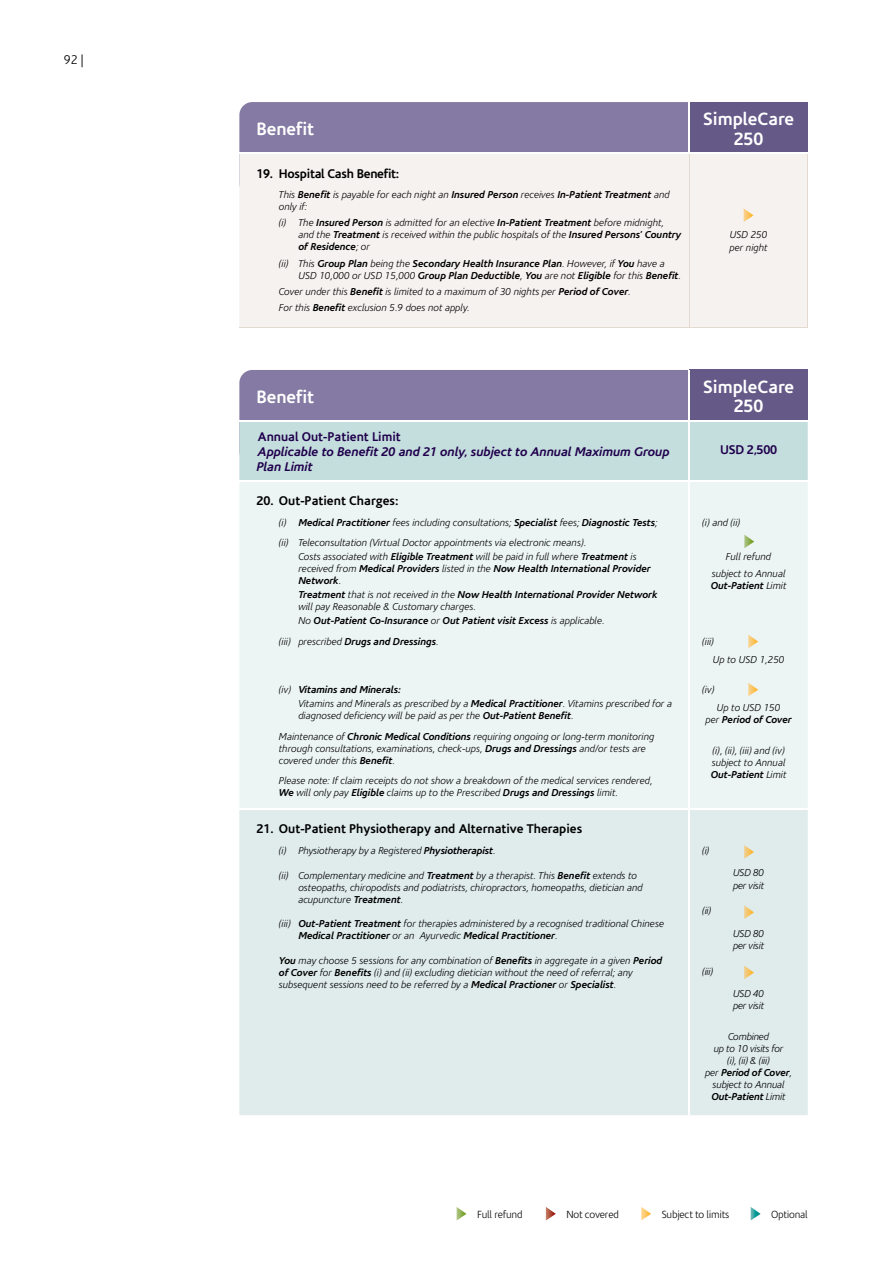
<style>
.page{position:relative;width:893px;height:1263px;background:#fff}
.page>*{position:absolute;margin:0;border:0;box-sizing:border-box;transform-origin:0 0}
.t1{font:700 18px/19.5px "Corisande";color:#fff;text-align:center}
.t2{font:700 12.75px "Corisande";color:#000}
.t3{font:italic 700 12.75px/15px "Corisande";color:#1f004c}
.t4{font:700 12.75px "Corisande";color:#1f004c}
.t5{font:700 12.75px "Corisande";letter-spacing:-.02em;color:#000}
.t6{font:300 12.75px "Corisande";color:#000}
.t7{font:300 10.5px "Corisande";letter-spacing:-.02em;color:#000}
.t8{font:italic 300 10.2px/12px "Corisande";color:#000}
.t9{font:italic 700 10.2px/12px "Corisande";color:#000}
.t10{font:italic 300 10.2px/12.1px "Corisande";letter-spacing:-.02em;color:#000}
.s1{font-weight:700}
.s2{font-weight:300}
</style>
<div class="page">
<div style="left:239px;top:102px;width:449px;height:50px;background:#847aa3"></div>
<svg style="left:457px;top:1207px;width:9px;height:13px"></svg>
<svg style="left:546px;top:1207px;width:10px;height:13px"></svg>
<svg style="left:751px;top:1207px;width:10px;height:13px"></svg>
<svg style="left:641px;top:1207px;width:10px;height:13px"></svg>
<div style="left:239px;top:370px;width:449px;height:50px;background:#847aa3"></div>
<div style="left:689px;top:370px;width:119px;height:51px;background:#655988"></div>
<div style="left:239px;top:422px;width:569px;height:58px;background:#c4dddd"></div>
<div style="left:239px;top:482px;width:569px;height:326px;background:#edf4f4"></div>
<div style="left:239px;top:810px;width:569px;height:305px;background:#dfeceb"></div>
<hr style="left:689px;top:481px;width:1px;height:327px;background:#fff">
<hr style="left:689px;top:810px;width:1px;height:305px;background:#fff">
<hr style="left:689px;top:370px;width:1px;height:50px;background:#fff">
<hr style="left:239px;top:420px;width:569px;height:2px;background:#fff">
<hr style="left:689px;top:422px;width:1px;height:58px;background:#fff">
<svg style="left:744px;top:535px;width:10px;height:13px"></svg>
<svg style="left:748px;top:635px;width:10px;height:13px"></svg>
<svg style="left:748px;top:683px;width:10px;height:13px"></svg>
<svg style="left:744px;top:845px;width:10px;height:14px"></svg>
<svg style="left:744px;top:905px;width:10px;height:14px"></svg>
<svg style="left:744px;top:966px;width:10px;height:13px"></svg>
<div style="left:689px;top:102px;width:119px;height:51px;background:#655988"></div>
<div style="left:239px;top:154px;width:568px;height:173px;background:#f5f2ef"></div>
<hr style="left:689px;top:154px;width:1px;height:173px;background:#e2d9d1">
<hr style="left:807px;top:154px;width:1px;height:173px;background:#e2d9d1">
<hr style="left:239px;top:327px;width:569px;height:1px;background:#e2d9d1">
<hr style="left:239px;top:152px;width:569px;height:2px;background:#fff">
<hr style="left:689px;top:102px;width:1px;height:50px;background:#fff">
<svg style="left:744px;top:208px;width:9px;height:14px"></svg>
<p class="t6" style="left:64px;top:53px;width:21px">92 |</p>
<h1 class="t1" style="left:256px;top:119px;width:59px">Benefit</h1>
<h1 class="t1" style="left:703px;top:109px;width:93px">SimpleCare<br>250</h1>
<p class="t5" style="left:256px;top:166px;width:144px">19. Hospital Cash Benefit:</p>
<p class="t8" style="left:279px;top:189px;width:392px">This <span class="s1">Benefit</span> is payable for each night an <span class="s1">Insured Person</span> receives <span class="s1">In-Patient Treatment</span> and only if:</p>
<p class="t8" style="left:298px;top:217px;width:384px;text-indent:-20px">(i) The <span class="s1">Insured Person</span> is admitted for an elective <span class="s1">In-Patient Treatment</span> before midnight, and the <span class="s1">Treatment</span> is received within the public hospitals of the <span class="s1">Insured Persons’ Country of Residence</span>; or</p>
<p class="t9" style="left:298px;top:257px;width:384px;text-indent:-20px"><span class="s2">(ii) This</span> Group Plan <span class="s2">being the</span> Secondary Health Insurance Plan<span class="s2">. However, if</span> You <span class="s2">have a<br>USD 10,000 or USD 15,000</span> Group Plan Deductible<span class="s2">,</span> You <span class="s2">are not</span> Eligible <span class="s2">for this</span> Benefit<span class="s2">.</span></p>
<p class="t8" style="left:279px;top:284px;width:353px;line-height:16.2px">Cover under this <span class="s1">Benefit</span> is limited to a maximum of 30 nights per <span class="s1">Period of Cover</span>.<br>For this <span class="s1">Benefit</span> exclusion 5.9 does not apply.</p>
<p class="t8" style="left:729px;top:229px;width:40px">USD 250 per night</p>
<h1 class="t1" style="left:256px;top:387px;width:59px">Benefit</h1>
<h1 class="t1" style="left:703px;top:377px;width:93px">SimpleCare<br>250</h1>
<p class="t4" style="left:258px;top:429px;width:144px">Annual Out-Patient Limit</p>
<p class="t3" style="left:256px;top:445px;width:415px">Applicable to Benefit 20 and 21 only, subject to Annual Maximum Group<br>Plan Limit</p>
<p class="t4" style="left:720px;top:443px;width:59px">USD 2,500</p>
<p class="t2" style="left:256px;top:493px;width:144px">20. Out-Patient Charges:</p>
<p class="t8" style="left:279px;top:512px;width:380px;line-height:20.5px">(i) <span class="s1">Medical Practitioner</span> fees including consultations; <span class="s1">Specialist</span> fees; <span class="s1">Diagnostic Tests</span>; (ii) Teleconsultation (Virtual Doctor appointments via electronic means).</p>
<p class="t9" style="left:298px;top:551px;width:354px"><span class="s2">Costs associated with</span> Eligible Treatment <span class="s2">will be paid in full where</span> Treatment <span class="s2">is received from</span> Medical Providers <span class="s2">listed in the</span> Now Health International Provider<br>Network<span class="s2">.</span></p>
<p class="t8" style="left:298px;top:589px;width:361px"><span class="s1">Treatment</span> that is not received in the <span class="s1">Now Health International Provider Network </span>will pay Reasonable &amp; Customary charges.</p>
<p class="t9" style="left:279px;top:611px;width:327px;line-height:20.5px;text-indent:19px"><span class="s2">No</span> Out-Patient Co-Insurance <span class="s2">or</span> Out Patient visit Excess <span class="s2">is applicable. (iii) prescribed</span> Drugs and Dressings<span class="s2">.</span></p>
<p class="t8" style="left:298px;top:683px;width:375px;line-height:14.1px;text-indent:-19px">(iv) <span class="s1">Vitamins and Minerals:<br></span>Vitamins and Minerals as prescribed by a <span class="s1">Medical Practitioner</span>. Vitamins prescribed for a</p>
<p class="t8" style="left:279px;top:706px;width:377px;line-height:20.5px;text-indent:19px">diagnosed deficiency will be paid as per the <span class="s1">Out-Patient Benefit</span>.<br>Maintenance of <span class="s1">Chronic Medical Conditions</span> requiring ongoing or long-term monitoring</p>
<p class="t8" style="left:279px;top:742px;width:369px">through consultations, examinations, check-ups, <span class="s1">Drugs and Dressings</span> and/or tests are covered under this <span class="s1">Benefit</span>.</p>
<p class="t8" style="left:279px;top:775px;width:375px">Please note: If claim receipts do not show a breakdown of the medical services rendered,<br><span class="s1">We</span> will only pay <span class="s1">Eligible</span> claims up to the Prescribed <span class="s1">Drugs and Dressings</span> limit.</p>
<p class="t8" style="left:702px;top:517px;width:40px">(i) and (ii)</p>
<p class="t8" style="left:712px;top:549px;width:75px;line-height:16.4px;text-align:center">Full refund subject to Annual</p>
<p class="t9" style="left:711px;top:580px;width:77px">Out-Patient <span class="s2">Limit</span></p>
<p class="t8" style="left:713px;top:633px;width:73px;line-height:17.7px;text-indent:-11px">(iii)<br>Up to USD 1,250</p>
<p class="t8" style="left:702px;top:684px;width:14px">(iv)</p>
<p class="t8" style="left:705px;top:702px;width:88px;text-align:center">Up to USD 150<br>per <span class="s1">Period of Cover</span></p>
<p class="t8" style="left:711px;top:744px;width:77px">(i), (ii), (iii) and (iv) subject to Annual<br><span class="s1">Out-Patient</span> Limit</p>
<p class="t2" style="left:256px;top:822px;width:327px">21. Out-Patient Physiotherapy and Alternative Therapies</p>
<p class="t8" style="left:279px;top:845px;width:218px">(i) Physiotherapy by a Registered <span class="s1">Physiotherapist</span>.</p>
<p class="t8" style="left:298px;top:869px;width:346px;text-indent:-19px">(ii) Complementary medicine and <span class="s1">Treatment</span> by a therapist. This <span class="s1">Benefit</span> extends to osteopaths, chiropodists and podiatrists, chiropractors, homeopaths, dietician and acupuncture <span class="s1">Treatment</span>.</p>
<p class="t8" style="left:298px;top:918px;width:367px;text-indent:-19px">(iii) <span class="s1">Out-Patient Treatment</span> for therapies administered by a recognised traditional Chinese<br><span class="s1">Medical Practitioner</span> or an Ayurvedic <span class="s1">Medical Practitioner</span>.</p>
<p class="t8" style="left:279px;top:955px;width:385px"><span class="s1">You</span> may choose 5 sessions for any combination of <span class="s1">Benefits</span> in aggregate in a given <span class="s1">Period of Cover</span> for <span class="s1">Benefits</span> (i) and (ii) excluding dietician without the need of referral; any subsequent sessions need to be referred by a <span class="s1">Medical Practioner</span> or <span class="s1">Specialist</span>.</p>
<p class="t8" style="left:702px;top:845px;width:9px">(i)</p>
<p class="t8" style="left:702px;top:905px;width:11px">(ii)</p>
<p class="t8" style="left:702px;top:965px;width:13px">(iii)</p>
<p class="t10" style="left:733px;top:867px;width:33px">USD 80 per visit</p>
<p class="t10" style="left:733px;top:927px;width:33px">USD 80 per visit</p>
<p class="t10" style="left:733px;top:988px;width:33px">USD 40 per visit</p>
<p class="t10" style="left:705px;top:1030px;width:88px;text-align:center">Combined<br>up to 10 visits for<br>(i), (ii) &amp; (iii)<br>per <span class="s1">Period of Cover</span>, subject to Annual<br><span class="s1">Out-Patient</span> Limit</p>
<p class="t7" style="left:477px;top:1209px;width:47px">Full refund</p>
<p class="t7" style="left:566px;top:1209px;width:54px">Not covered</p>
<p class="t7" style="left:662px;top:1209px;width:69px">Subject to limits</p>
<p class="t7" style="left:771px;top:1209px;width:38px">Optional</p>
</div>
